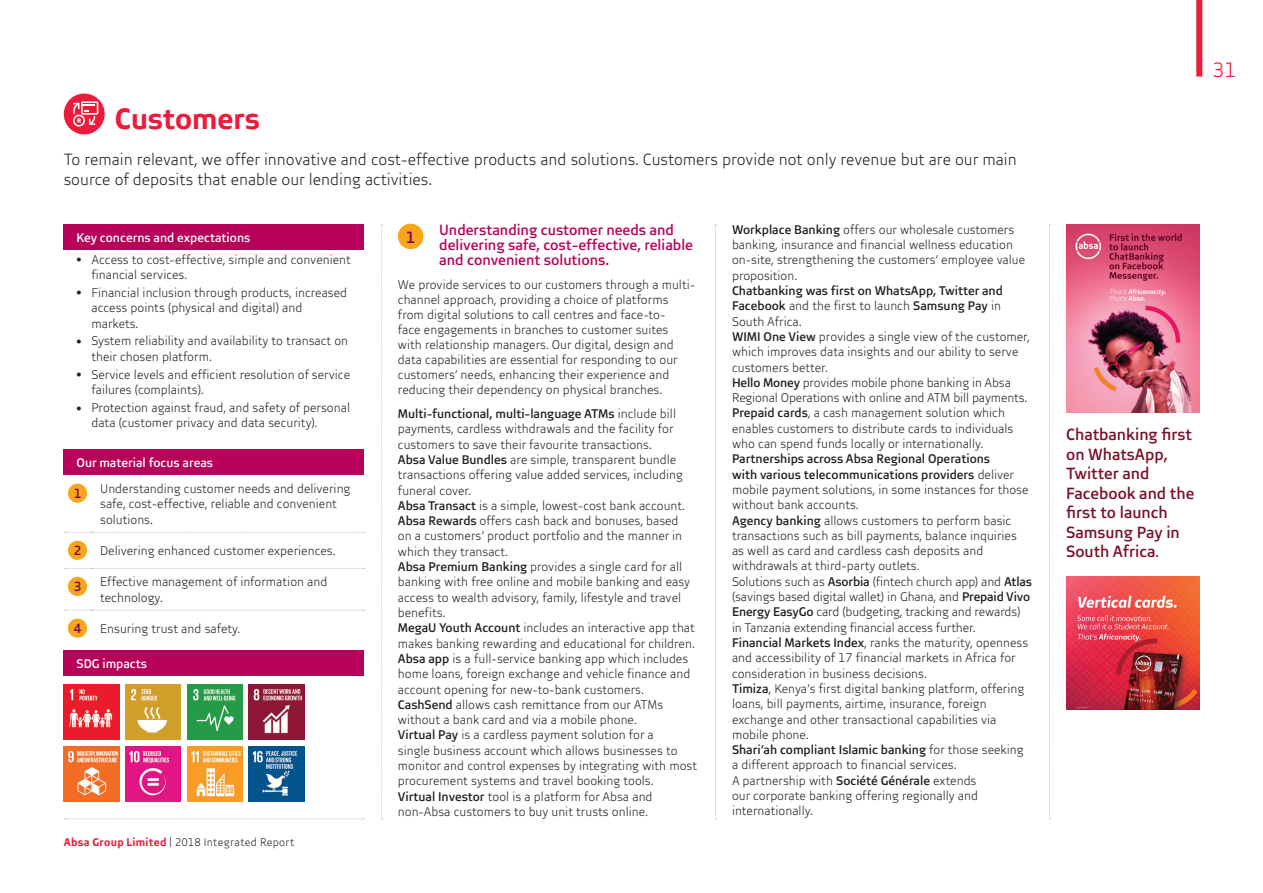
<style>
.page{position:relative;width:1263px;height:893px;background:#fff}
.page>*{position:absolute;margin:0;border:0;box-sizing:border-box;transform-origin:0 0}
.Main_Heading_light{font:700 30px "Brave Sans";color:#ed1a3a}
.t1{font:300 21px "Brave Sans";color:#ed1a3a}
.Intro_Para_1{font:300 16.5px/19.5px "Brave Sans";color:#231f20}
.Pull_out_Quotes{font:500 16.5px/19.5px "Brave Sans";color:#7b1029}
.Normal_Body_Copy{font:500 16.5px "Brave Sans";color:#730951}
.Heading_3{font:500 15px/15.3px "Brave Sans";color:#b80259}
.t2{font:500 13.5px "Brave Sans";color:#730951}
.Normal_Body_Copy-2{font:300 12.75px/15.3px "Brave Sans";color:#231f20}
.Normal_Body_Copy-3{font:500 12.75px/15.3px "Brave Sans";color:#231f20}
.Bullets_1{font:300 12.75px/15.3px "Brave Sans";color:#231f20}
.Normal_Body_Copy-4{font:500 12.75px "Brave Sans";color:#fff}
.t3{font:300 11.25px "Brave Sans";letter-spacing:.025em;color:#231f20}
.s1{font-weight:700;color:#ed1a3a}
.s2{font-weight:500}
.s3{font-weight:300}
.s4{font-size:13.5px}
</style>
<div class="page">
<div style="left:1196px;top:0;width:6px;height:77px;background:#ed1a3a"></div>
<div style="left:64px;top:224px;width:300px;height:26px;background:#b80259"></div>
<div style="left:64px;top:450px;width:300px;height:25px;background:#b80259"></div>
<svg style="left:64px;top:532px;width:300px;height:1px"></svg>
<svg style="left:64px;top:568px;width:300px;height:1px"></svg>
<svg style="left:64px;top:610px;width:300px;height:1px"></svg>
<div style="left:68px;top:484px;width:19px;height:19px;background:#f9a51b;border-radius:50%"></div>
<div style="left:68px;top:541px;width:19px;height:19px;background:#f9a51b;border-radius:50%"></div>
<div style="left:68px;top:577px;width:19px;height:19px;background:#f9a51b;border-radius:50%"></div>
<div style="left:68px;top:619px;width:19px;height:19px;background:#f9a51b;border-radius:50%"></div>
<img style="left:1066px;top:224px;width:133px;height:189px">
<img style="left:1066px;top:577px;width:133px;height:133px">
<div style="left:398px;top:224px;width:25px;height:25px;background:#f9a51b;border-radius:50%"></div>
<div style="left:64px;top:651px;width:300px;height:25px;background:#b80259"></div>
<svg style="left:64px;top:818px;width:300px;height:1px"></svg>
<img style="left:64px;top:685px;width:55px;height:55px">
<img style="left:125px;top:685px;width:56px;height:55px">
<img style="left:187px;top:685px;width:55px;height:55px">
<img style="left:249px;top:685px;width:55px;height:55px">
<img style="left:64px;top:747px;width:55px;height:55px">
<img style="left:125px;top:747px;width:56px;height:55px">
<img style="left:187px;top:747px;width:55px;height:55px">
<img style="left:249px;top:747px;width:55px;height:55px">
<svg style="left:715px;top:224px;width:1px;height:596px"></svg>
<svg style="left:1049px;top:224px;width:1px;height:596px"></svg>
<svg style="left:381px;top:224px;width:2px;height:596px"></svg>
<div style="left:64px;top:94px;width:41px;height:40px;background:#ed1a3a;border-radius:50%"></div>
<svg style="left:73px;top:101px;width:25px;height:26px"></svg>
<p class="Main_Heading_light" style="left:115px;top:100px;width:147px">Customers</p>
<p class="Intro_Para_1" style="left:64px;top:150px;width:954px">To remain relevant, we offer innovative and cost-effective products and solutions. Customers provide not only revenue but are our main source of deposits that enable our lending activities.</p>
<p class="Normal_Body_Copy-4" style="left:77px;top:230px;width:175px">Key concerns and expectations</p>
<p class="Normal_Body_Copy-2" style="left:91px;top:251px;width:261px">Access to cost-effective, simple and convenient financial services.</p>
<p class="Normal_Body_Copy-2" style="left:91px;top:285px;width:257px">Financial inclusion through products, increased access points (physical and digital) and markets.</p>
<p class="Normal_Body_Copy-2" style="left:91px;top:333px;width:258px">System reliability and availability to transact on their chosen platform.</p>
<p class="Normal_Body_Copy-2" style="left:91px;top:366px;width:260px">Service levels and efficient resolution of service failures (complaints).</p>
<p class="Normal_Body_Copy-2" style="left:91px;top:400px;width:260px">Protection against fraud, and safety of personal data (customer privacy and data security).</p>
<p class="Normal_Body_Copy-4" style="left:77px;top:455px;width:138px">Our material focus areas</p>
<p class="t2" style="left:74px;top:485px;width:9px">1</p>
<p class="Bullets_1" style="left:100px;top:481px;width:252px">Understanding customer needs and delivering safe, cost-effective, reliable and convenient solutions.</p>
<p class="t2" style="left:74px;top:542px;width:9px">2</p>
<p class="Bullets_1" style="left:100px;top:543px;width:237px">Delivering enhanced customer experiences.</p>
<p class="t2" style="left:74px;top:579px;width:9px">3</p>
<p class="Bullets_1" style="left:100px;top:574px;width:229px">Effective management of information and technology.</p>
<p class="t2" style="left:74px;top:620px;width:9px">4</p>
<p class="Bullets_1" style="left:100px;top:621px;width:142px">Ensuring trust and safety.</p>
<p class="Normal_Body_Copy-4" style="left:77px;top:656px;width:72px">SDG impacts</p>
<p class="t3" style="left:64px;top:836px;width:232px"><span class="s1">Absa Group Limited</span> | 2018 Integrated Report</p>
<p class="Heading_3" style="left:439px;top:222px;width:255px">Understanding customer needs and delivering safe, cost-effective, reliable and convenient solutions.</p>
<p class="Normal_Body_Copy-2" style="left:398px;top:277px;width:299px">We provide services to our customers through a multi&shy;channel approach, providing a choice of platforms from digital solutions to call centres and face-to-<br>face engagements in branches to customer suites with relationship managers. Our digital, design and data capabilities are essential for responding to our customers’ needs, enhancing their experience and reducing their dependency on physical branches.</p>
<p class="Normal_Body_Copy-2" style="left:398px;top:406px;width:280px"><span class="s2">Multi-functional, multi-language ATMs</span> include bill payments, cardless withdrawals and the facility for customers to save their favourite transactions.</p>
<p class="Normal_Body_Copy-2" style="left:398px;top:452px;width:286px"><span class="s2">Absa Value Bundles</span> are simple, transparent bundle transactions offering value added services, including funeral cover.</p>
<p class="Normal_Body_Copy-2" style="left:398px;top:498px;width:289px"><span class="s2">Absa Transact</span> is a simple, lowest-cost bank account.</p>
<p class="Normal_Body_Copy-2" style="left:398px;top:513px;width:286px"><span class="s2">Absa Rewards</span> offers cash back and bonuses, based on a customers’ product portfolio and the manner in which they transact.</p>
<p class="Normal_Body_Copy-2" style="left:398px;top:559px;width:294px"><span class="s2">Absa Premium Banking</span> provides a single card for all banking with free online and mobile banking and easy access to wealth advisory, family, lifestyle and travel benefits.</p>
<p class="Normal_Body_Copy-2" style="left:398px;top:620px;width:299px"><span class="s2">MegaU Youth Account</span> includes an interactive app that makes banking rewarding and educational for children.<br><span class="s2">Absa app</span> is a full-service banking app which includes home loans, foreign exchange and vehicle finance and account opening for new-to-bank customers.</p>
<p class="Normal_Body_Copy-2" style="left:398px;top:697px;width:267px"><span class="s2">CashSend</span> allows cash remittance from our ATMs without a bank card and via a mobile phone.</p>
<p class="Normal_Body_Copy-2" style="left:398px;top:727px;width:301px"><span class="s2">Virtual Pay</span> is a cardless payment solution for a<br>single business account which allows businesses to monitor and control expenses by integrating with most procurement systems and travel booking tools.</p>
<p class="Normal_Body_Copy-2" style="left:398px;top:788px;width:256px"><span class="s2">Virtual Investor</span> tool is a platform for Absa and non‑Absa customers to buy unit trusts online.</p>
<p class="Normal_Body_Copy" style="left:406px;top:227px;width:11px">1</p>
<p class="Normal_Body_Copy-2" style="left:732px;top:222px;width:295px"><span class="s2">Workplace Banking</span> offers our wholesale customers banking, insurance and financial wellness education on-site, strengthening the customers’ employee value proposition.</p>
<p class="Normal_Body_Copy-3" style="left:732px;top:283px;width:272px">Chatbanking was first on WhatsApp, Twitter and<br>Facebook <span class="s3">and the first to launch</span> Samsung Pay <span class="s3">in<br>South Africa.</span></p>
<p class="Normal_Body_Copy-2" style="left:732px;top:329px;width:299px"><span class="s2">WIMI One View</span> provides a single view of the customer, which improves data insights and our ability to serve customers better.</p>
<p class="Normal_Body_Copy-2" style="left:732px;top:375px;width:297px"><span class="s2">Hello Money</span> provides mobile phone banking in Absa<br>Regional Operations with online and ATM bill payments.</p>
<p class="Normal_Body_Copy-2" style="left:732px;top:405px;width:283px"><span class="s2">Prepaid cards</span>, a cash management solution which enables customers to distribute cards to individuals who can spend funds locally or internationally.</p>
<p class="Normal_Body_Copy-3" style="left:732px;top:451px;width:298px">Partnerships across Absa Regional Operations<br>with various telecommunications providers <span class="s3">deliver mobile payment solutions, in some instances for those without bank accounts.</span></p>
<p class="Normal_Body_Copy-2" style="left:732px;top:512px;width:286px"><span class="s2">Agency banking</span> allows customers to perform basic transactions such as bill payments, balance inquiries as well as card and cardless cash deposits and withdrawals at third-party outlets.</p>
<p class="Normal_Body_Copy-2" style="left:732px;top:574px;width:302px">Solutions such as <span class="s2">Asorbia</span> (fintech church app) and <span class="s2">Atlas </span>(savings based digital wallet) in Ghana, and <span class="s2">Prepaid Vivo Energy EasyGo</span> card (budgeting, tracking and rewards) in Tanzania extending financial access further.</p>
<p class="Normal_Body_Copy-2" style="left:732px;top:635px;width:298px"><span class="s2">Financial Markets Index</span>, ranks the maturity, openness and accessibility of 17 financial markets in Africa for consideration in business decisions.</p>
<p class="Normal_Body_Copy-2" style="left:732px;top:681px;width:294px"><span class="s2">Timiza</span>, Kenya’s first digital banking platform, offering loans, bill payments, airtime, insurance, foreign exchange and other transactional capabilities via mobile phone.</p>
<p class="Normal_Body_Copy-2" style="left:732px;top:742px;width:293px"><span class="s2">Shari’ah compliant Islamic banking</span> for those seeking a different approach to financial services.</p>
<p class="Normal_Body_Copy-2" style="left:732px;top:772px;width:248px">A partnership with <span class="s2">Société Générale</span> extends our corporate banking offering regionally and internationally.</p>
<h2 class="t1" style="left:1212px;top:57px;width:25px">31</h2>
<p class="Pull_out_Quotes" style="left:1066px;top:424px;width:130px">Chatbanking first on WhatsApp,<br>Twitter and<br>Facebook and the first to launch<br>Samsung Pay in<br>South Africa<span class="s4">.</span></p>
</div>
